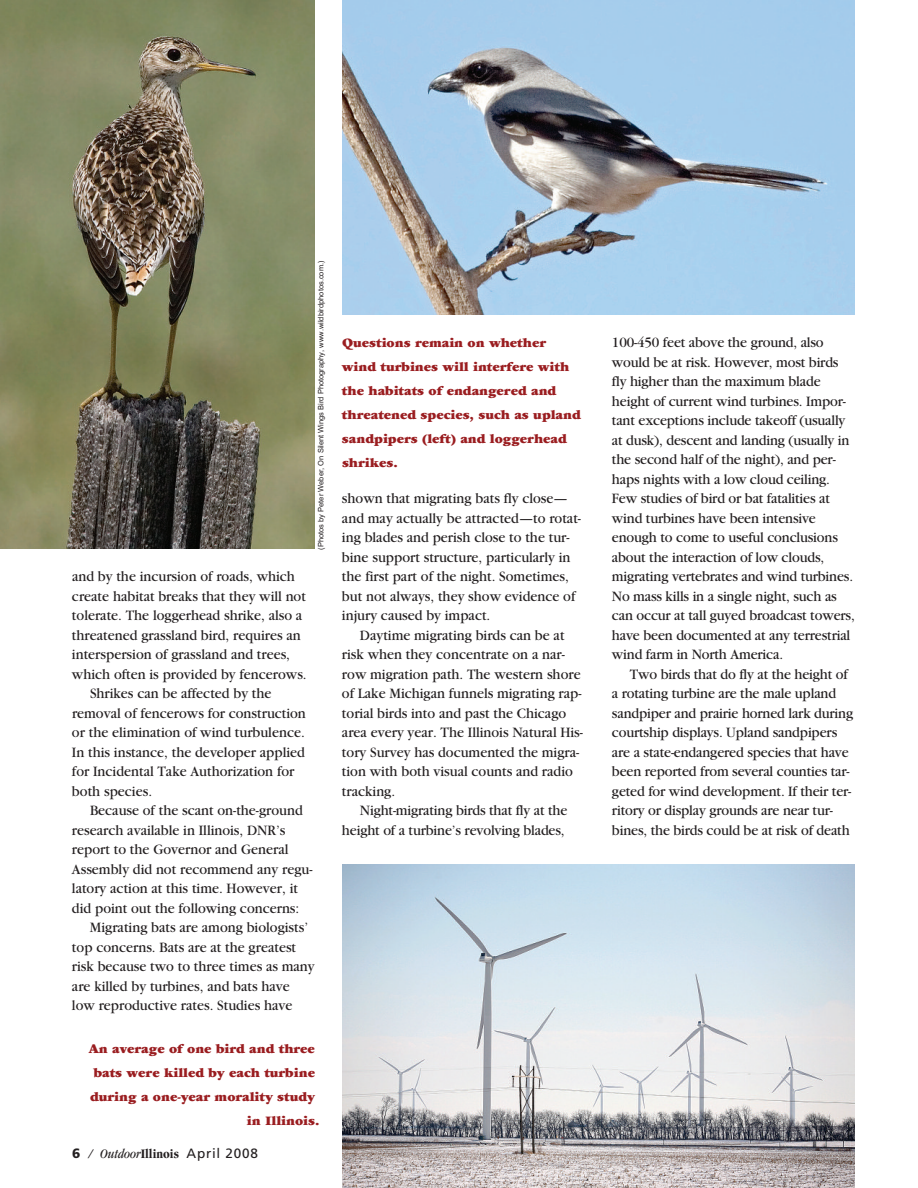
<style>
.page{position:relative;width:918px;height:1188px;background:#fff}
.page>*{position:absolute;margin:0;border:0;box-sizing:border-box;transform-origin:0 0}
.t1{font:15px/19.5px "Garamond";color:#231f20;scale:.95 1}
.t2{font:900 13.5px/24px "Garamond";color:#9a1d20}
.t3{font:13.5px "Frutiger";letter-spacing:.055em;color:#231f20}
.t4{font:7.5px "Arial";color:#231f20}
.s1{font-weight:900}
.s2{font-family:"Garamond";font-style:italic;font-stretch:condensed}
.s3{font-family:"Garamond";font-weight:700;font-stretch:condensed}
</style>
<div class="page">
<img style="left:342px;top:0;width:513px;height:315px">
<img style="left:0;top:0;width:315px;height:549px">
<img style="left:342px;top:864px;width:513px;height:324px">
<p class="t4" style="left:318px;top:550px;width:291px;rotate:-90deg">(Photos by Peter Weber, On Silent Wings Bird Photography, www.wildbirdphotos.com.)</p>
<p class="t1" style="left:72px;top:568px;width:236px">and by the incursion of roads, which</p>
<p class="t1" style="left:72px;top:588px;width:248px">create habitat breaks that they will not</p>
<p class="t1" style="left:72px;top:607px;width:244px">tolerate. The loggerhead shrike, also a</p>
<p class="t1" style="left:72px;top:627px;width:242px">threatened grassland bird, requires an</p>
<p class="t1" style="left:72px;top:646px;width:231px">interspersion of grassland and trees,</p>
<p class="t1" style="left:72px;top:666px;width:249px">which often is provided by fencerows.</p>
<p class="t1" style="left:90px;top:685px;width:193px">Shrikes can be affected by the</p>
<p class="t1" style="left:72px;top:705px;width:248px">removal of fencerows for construction</p>
<p class="t1" style="left:72px;top:724px;width:247px">or the elimination of wind turbulence.</p>
<p class="t1" style="left:72px;top:744px;width:247px">In this instance, the developer applied</p>
<p class="t1" style="left:72px;top:763px;width:236px">for Incidental Take Authorization for</p>
<p class="t1" style="left:72px;top:783px;width:86px">both species.</p>
<p class="t1" style="left:90px;top:802px;width:226px">Because of the scant on-the-ground</p>
<p class="t1" style="left:72px;top:822px;width:226px">research available in Illinois, DNR’s</p>
<p class="t1" style="left:72px;top:841px;width:229px">report to the Governor and General</p>
<p class="t1" style="left:72px;top:861px;width:255px">Assembly did not recommend any regu-</p>
<p class="t1" style="left:72px;top:880px;width:239px">latory action at this time. However, it</p>
<p class="t1" style="left:72px;top:900px;width:241px">did point out the following concerns:</p>
<p class="t1" style="left:90px;top:919px;width:231px">Migrating bats are among biologists’</p>
<p class="t1" style="left:72px;top:939px;width:238px">top concerns. Bats are at the greatest</p>
<p class="t1" style="left:72px;top:958px;width:257px">risk because two to three times as many</p>
<p class="t1" style="left:72px;top:978px;width:231px">are killed by turbines, and bats have</p>
<p class="t1" style="left:72px;top:997px;width:234px">low reproductive rates. Studies have</p>
<p class="t2" style="left:89px;top:1038px;width:228px">An average of one bird and three</p>
<p class="t2" style="left:94px;top:1062px;width:223px">bats were killed by each turbine</p>
<p class="t2" style="left:90px;top:1086px;width:226px">during a one-year morality study</p>
<p class="t2" style="left:247px;top:1110px;width:74px">in Illinois.</p>
<p class="t3" style="left:72px;top:1148px;width:187px"><span class="s1">6</span> <span class="s2">/ Outdoor</span><span class="s3">Illinois</span> April 2008</p>
<p class="t2" style="left:342px;top:332px;width:240px">Questions remain on whether wind turbines will interfere with the habitats of endangered and threatened species, such as upland sandpipers (left) and loggerhead shrikes.</p>
<p class="t1" style="left:342px;top:490px;width:253px">shown that migrating bats fly close— and may actually be attracted—to rotat&shy;ing blades and perish close to the tur&shy;bine support structure, particularly in the first part of the night. Sometimes, but not always, they show evidence of injury caused by impact.</p>
<p class="t1" style="left:342px;top:627px;width:255px;text-indent:18px">Daytime migrating birds can be at risk when they concentrate on a nar&shy;row migration path. The western shore of Lake Michigan funnels migrating rap&shy;torial birds into and past the Chicago area every year. The Illinois Natural His&shy;tory Survey has documented the migra&shy;tion with both visual counts and radio tracking.</p>
<p class="t1" style="left:342px;top:802px;width:239px;text-align:right">Night-migrating birds that fly at the height of a turbine’s revolving blades,</p>
<p class="t1" style="left:612px;top:334px;width:257px">100-450 feet above the ground, also would be at risk. However, most birds fly higher than the maximum blade height of current wind turbines. Impor&shy;tant exceptions include takeoff (usually at dusk), descent and landing (usually in the second half of the night), and per&shy;haps nights with a low cloud ceiling.<br>Few studies of bird or bat fatalities at wind turbines have been intensive enough to come to useful conclusions about the interaction of low clouds, migrating vertebrates and wind turbines.<br>No mass kills in a single night, such as can occur at tall guyed broadcast towers, have been documented at any terrestrial wind farm in North America.</p>
<p class="t1" style="left:612px;top:666px;width:255px;text-indent:18px">Two birds that do fly at the height of a rotating turbine are the male upland sandpiper and prairie horned lark during courtship displays. Upland sandpipers are a state-endangered species that have been reported from several counties tar&shy;geted for wind development. If their ter&shy;ritory or display grounds are near tur&shy;bines, the birds could be at risk of death</p>
</div>
